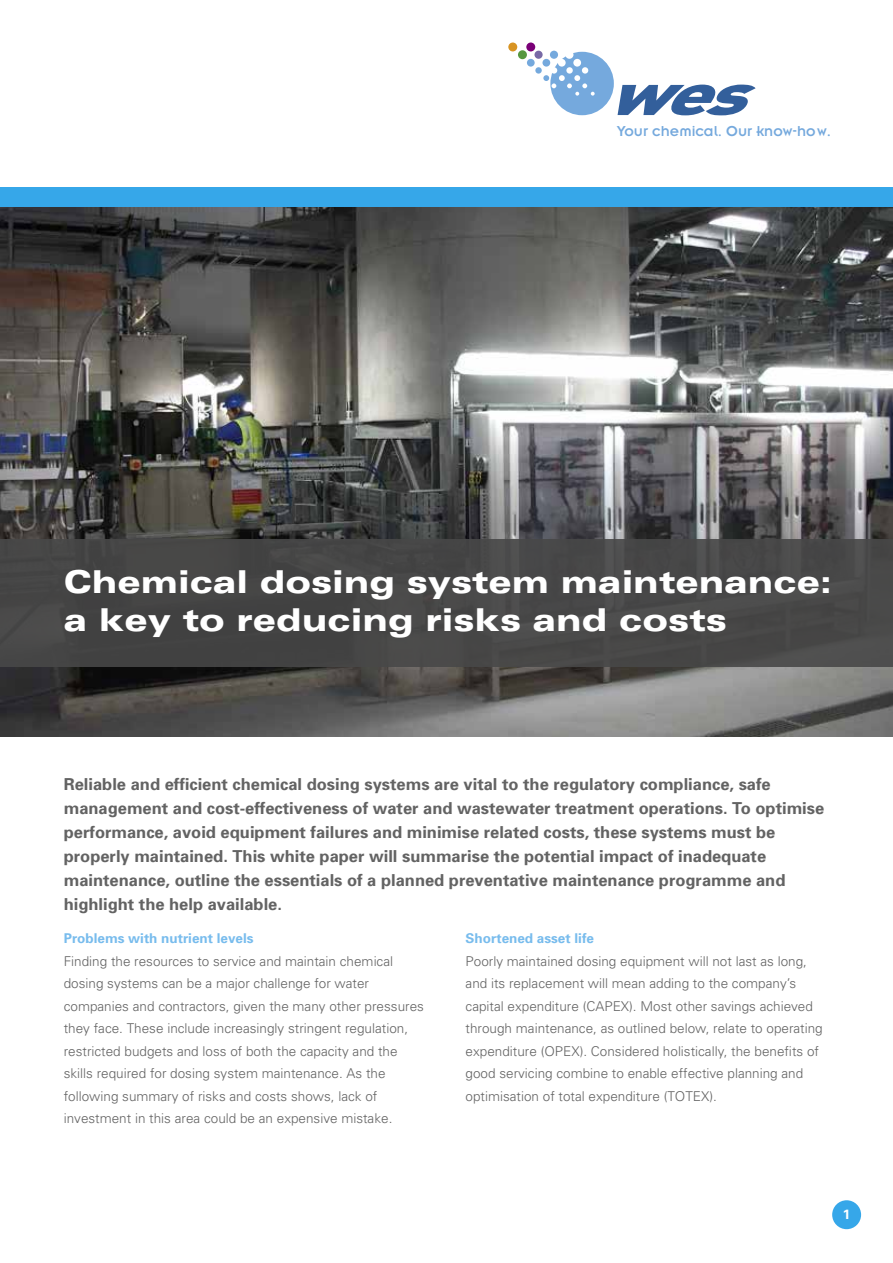
<style>
.page{position:relative;width:893px;height:1263px;background:#fff}
.page>*{position:absolute;margin:0;border:0;box-sizing:border-box;transform-origin:0 0}
.t1{font:900 expanded 31.5px/37.8px "Univers";color:#fff}
.t2{font:700 16.5px/24px "Univers";color:#636363}
.t3{font:15.9px "Insignia LT Std";color:#75a9dd}
.t4{font:300 13.5px/22.5px "Univers";color:#636363}
.t5{font:700 13.5px "Univers";color:#78bced}
.t6{font:700 13.5px "Univers";color:#fff}
</style>
<div class="page">
<img style="left:0;top:206px;width:893px;height:531px">
<div style="left:0;top:539px;width:893px;height:127px;background:#484848"></div>
<div style="left:832px;top:1200px;width:29px;height:29px;background:#36a7e9;border-radius:50%"></div>
<div style="left:550px;top:52px;width:64px;height:63px;background:#75a9dd;border-radius:50%"></div>
<svg style="left:543px;top:75px;width:52px;height:21px"></svg>
<div style="left:527px;top:59px;width:8px;height:8px;background:#75a9dd;border-radius:50%"></div>
<div style="left:542px;top:59px;width:8px;height:8px;background:#75a9dd;border-radius:50%"></div>
<div style="left:558px;top:59px;width:8px;height:8px;background:#fff;border-radius:50%"></div>
<div style="left:573px;top:59px;width:8px;height:8px;background:#fff;border-radius:50%"></div>
<div style="left:535px;top:67px;width:7px;height:7px;background:#75a9dd;border-radius:50%"></div>
<div style="left:551px;top:67px;width:6px;height:7px;background:#fff;border-radius:50%"></div>
<div style="left:566px;top:67px;width:7px;height:7px;background:#fff;border-radius:50%"></div>
<div style="left:582px;top:67px;width:6px;height:7px;background:#fff;border-radius:50%"></div>
<div style="left:534px;top:51px;width:9px;height:8px;background:#786aa6;border-radius:50%"></div>
<div style="left:550px;top:51px;width:8px;height:8px;background:#75a9dd;border-radius:50%"></div>
<div style="left:565px;top:51px;width:8px;height:8px;background:#fff;border-radius:50%"></div>
<div style="left:526px;top:43px;width:9px;height:8px;background:#7a0077;border-radius:50%"></div>
<div style="left:518px;top:50px;width:9px;height:9px;background:#579840;border-radius:50%"></div>
<div style="left:508px;top:43px;width:9px;height:8px;background:#d89423;border-radius:50%"></div>
<svg style="left:618px;top:85px;width:138px;height:30px"></svg>
<div style="left:0;top:187px;width:893px;height:19px;background:#36a7e9"></div>
<p class="t3" style="left:617px;top:123px;width:216px">Your chemical. Our know-how.</p>
<h1 class="t1" style="left:64px;top:563px;width:769px">Chemical dosing system maintenance: a key to reducing risks and costs</h1>
<p class="t2" style="left:64px;top:772px;width:762px">Reliable and efficient chemical dosing systems are vital to the regulatory compliance, safe management and cost-effectiveness of water and wastewater treatment operations. To optimise performance, avoid equipment failures and minimise related costs, these systems must be properly maintained. This white paper will summarise the potential impact of inadequate maintenance, outline the essentials of a planned preventative maintenance programme and highlight the help available.</p>
<p class="t5" style="left:64px;top:929px;width:191px">Problems with nutrient levels</p>
<p class="t5" style="left:466px;top:929px;width:130px">Shortened asset life</p>
<p class="t4" style="left:64px;top:949px;width:362px">Finding the resources to service and maintain chemical dosing systems can be a major challenge for water companies and contractors, given the many other pressures they face. These include increasingly stringent regulation, restricted budgets and loss of both the capacity and the skills required for dosing system maintenance. As the following summary of risks and costs shows, lack of investment in this area could be an expensive mistake.</p>
<p class="t4" style="left:466px;top:949px;width:359px">Poorly maintained dosing equipment will not last as long, and its replacement will mean adding to the company’s capital expenditure (CAPEX). Most other savings achieved through maintenance, as outlined below, relate to operating expenditure (OPEX). Considered holistically, the benefits of good servicing combine to enable effective planning and optimisation of total expenditure (TOTEX).</p>
<p class="t6" style="left:843px;top:1206px;width:9px">1</p>
</div>
